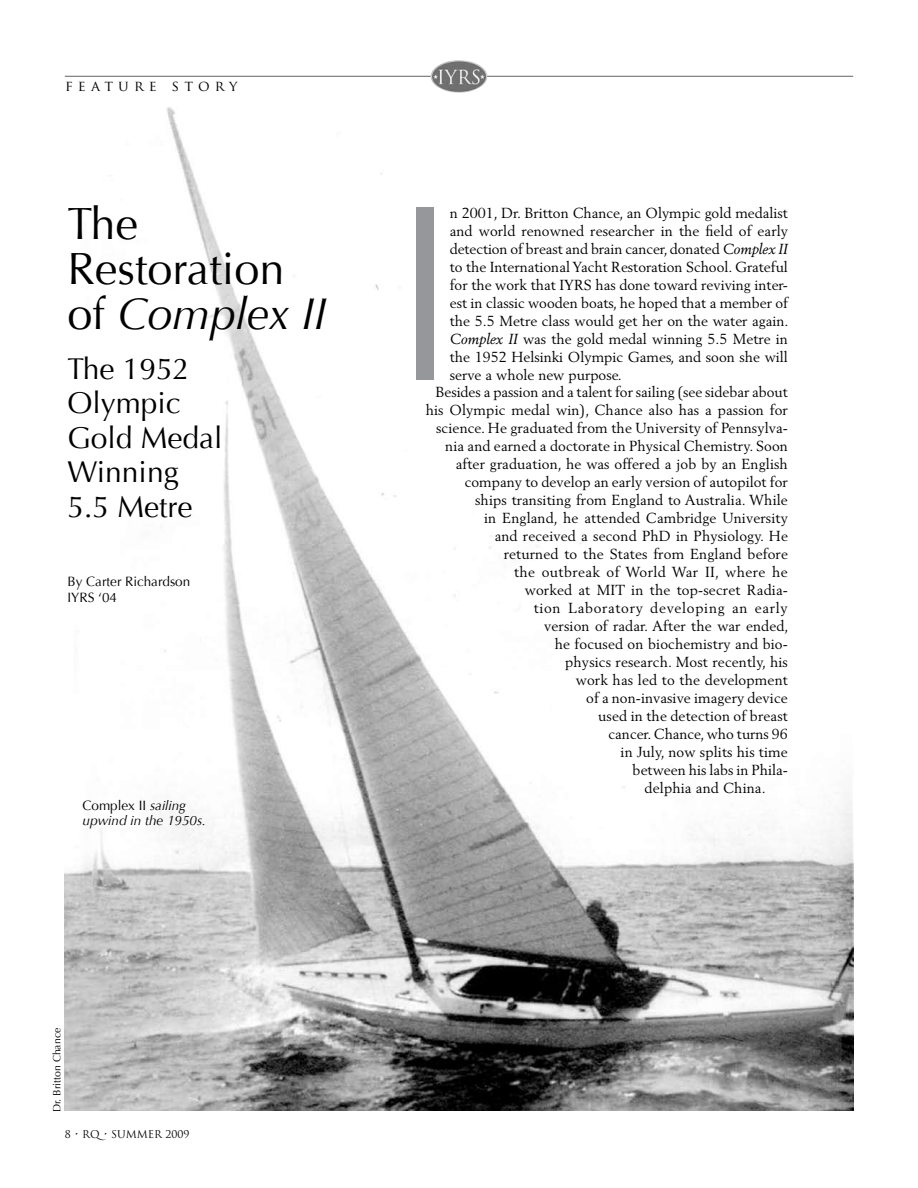
<style>
.page{position:relative;width:918px;height:1188px;background:#fff}
.page>*{position:absolute;margin:0;border:0;box-sizing:border-box;transform-origin:0 0}
.t1{font:300 246.45px "Frutiger";color:#95979a}
.t2{font:45px/45px "Optima";color:#000}
.t3{font:30px/34.5px "Optima";color:#000}
.t4{font:14.4px/18px "Berling";letter-spacing:.01em;color:#000;text-align:justify}
.t5{font:14.4px "Berling";letter-spacing:.05em;color:#000}
.t6{font:14.4px "Trajan Pro";letter-spacing:.36em;color:#000}
.t7{font:italic 13.5px/15px "Optima";color:#000}
.t8{font:13.5px/16.5px "Optima";color:#000}
.t9{font:10.5px "Optima";color:#000}
.t10{font:10.5px "Trajan Pro";color:#000}
.s1{font-style:italic}
.s2{font-style:normal}
</style>
<div class="page">
<hr style="left:65px;top:76px;width:788px;height:1px;background:#636467">
<hr style="left:432px;top:76px;width:54px;height:1px;background:#fff">
<img style="left:431px;top:60px;width:48px;height:33px">
<img style="left:64px;top:107px;width:790px;height:1003px">
<p class="t6" style="left:65px;top:77px;width:174px">feature story</p>
<h2 class="t2" style="left:68px;top:202px;width:261px">The<br>Restoration of <span class="s1">Complex II</span></h2>
<h3 class="t3" style="left:68px;top:352px;width:157px">The 1952<br>Olympic<br>Gold Medal<br>Winning<br>5.5 Metre</h3>
<p class="t8" style="left:68px;top:573px;width:124px">By Carter Richardson<br>IYRS ‘04</p>
<p class="t7" style="left:82px;top:798px;width:125px"><span class="s2">Complex II</span> sailing upwind in the 1950s.</p>
<p class="t9" style="left:51px;top:1112px;width:86px;rotate:-90deg">Dr. Britton Chance</p>
<p class="t10" style="left:65px;top:1128px;width:126px">8 • RQ• SUMMER 2009</p>
<h1 class="t1" style="left:398px;top:155px;width:56px">I</h1>
<p class="t4" style="left:450px;top:204px;width:340px">n 2001, Dr. Britton Chance, an Olympic gold medalist and world renowned researcher in the field of early detection of breast and brain cancer, donated <span class="s1">Complex II </span>to the International Yacht Restoration School. Grateful for the work that IYRS has done toward reviving inter&shy;est in classic wooden boats, he hoped that a member of the 5.5 Metre class would get her on the water again.<br><span class="s1">Complex II</span> was the gold medal winning 5.5 Metre in the 1952 Helsinki Olympic Games, and soon she will serve a whole new purpose.</p>
<p class="t4" style="left:435px;top:382px;width:354px">Besides a passion and a talent for sailing (see sidebar about</p>
<p class="t4" style="left:426px;top:400px;width:364px">his Olympic medal win), Chance also has a passion for</p>
<p class="t4" style="left:436px;top:418px;width:353px">science. He graduated from the University of Pennsylva-</p>
<p class="t4" style="left:445px;top:436px;width:344px">nia and earned a doctorate in Physical Chemistry. Soon</p>
<p class="t4" style="left:456px;top:454px;width:334px">after graduation, he was offered a job by an English</p>
<p class="t4" style="left:465px;top:472px;width:325px">company to develop an early version of autopilot for</p>
<p class="t4" style="left:475px;top:490px;width:314px">ships transiting from England to Australia. While</p>
<p class="t4" style="left:484px;top:508px;width:305px">in England, he attended Cambridge University</p>
<p class="t4" style="left:495px;top:526px;width:295px">and received a second PhD in Physiology. He</p>
<p class="t4" style="left:504px;top:544px;width:286px">returned to the States from England before</p>
<p class="t4" style="left:514px;top:562px;width:275px">the outbreak of World War II, where he</p>
<p class="t4" style="left:525px;top:580px;width:265px">worked at MIT in the top-secret Radia-</p>
<p class="t5" style="left:534px;top:599px;width:256px">tion Laboratory developing an early</p>
<p class="t4" style="left:544px;top:616px;width:246px">version of radar. After the war ended,</p>
<p class="t4" style="left:555px;top:634px;width:235px">he focused on biochemistry and bio-</p>
<p class="t4" style="left:565px;top:652px;width:224px">physics research. Most recently, his</p>
<p class="t4" style="left:576px;top:670px;width:214px">work has led to the development</p>
<p class="t4" style="left:586px;top:688px;width:203px">of a non-invasive imagery device</p>
<p class="t4" style="left:598px;top:706px;width:191px">used in the detection of breast</p>
<p class="t4" style="left:609px;top:724px;width:181px">cancer. Chance, who turns 96</p>
<p class="t4" style="left:621px;top:742px;width:169px">in July, now splits his time</p>
<p class="t4" style="left:633px;top:760px;width:157px">between his labs in Phila-</p>
<p class="t4" style="left:645px;top:778px;width:123px">delphia and China.</p>
</div>
